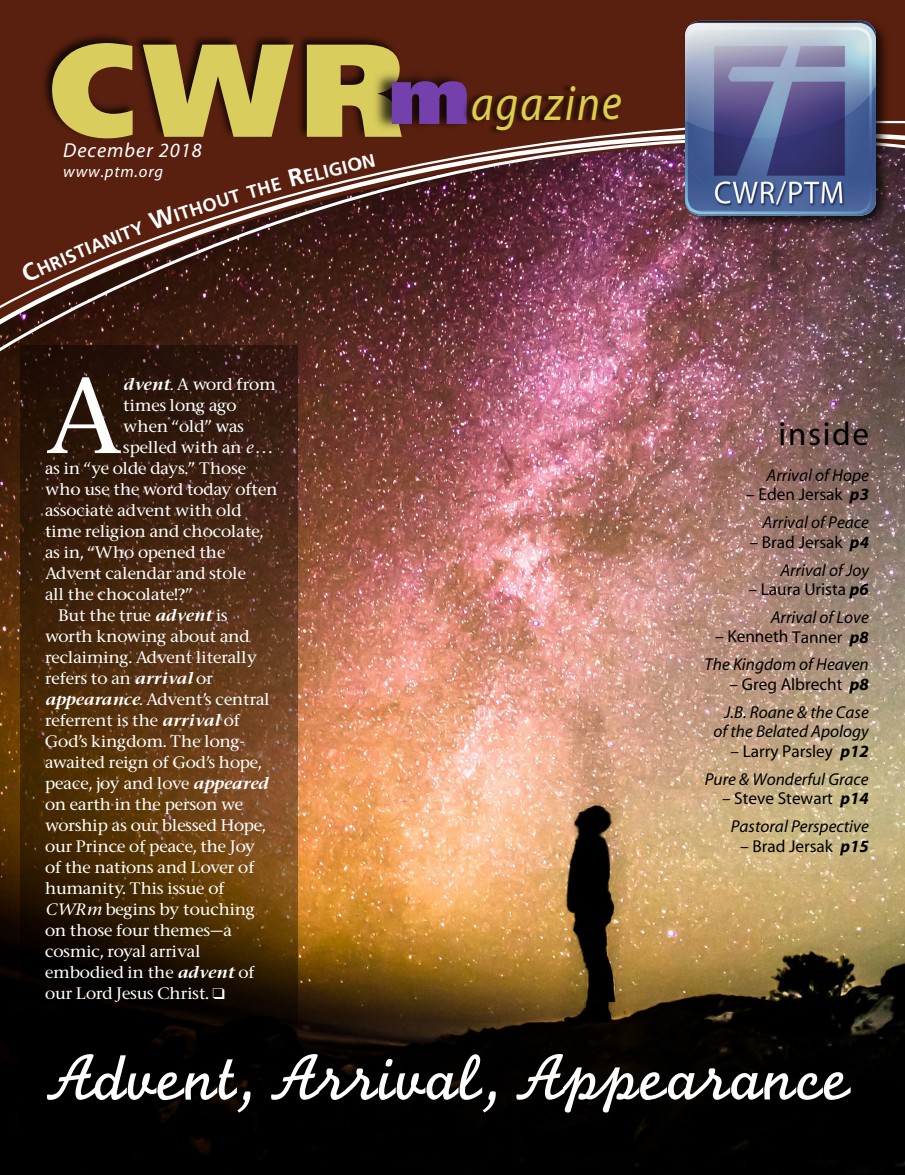
<style>
.page{position:relative;width:905px;height:1175px;background:#fff}
.page>*{position:absolute;margin:0;border:0;box-sizing:border-box;transform-origin:0 0}
.t1{font:900 132px "Frutiger";color:#d9cd5d}
.t2{font:500 100.95px "Stone Serif";color:#fefefe;scale:1.05 1}
.t3{font:67.5px "J Cfg";color:#fefefe}
.t4{font:italic 49.5px "Myriad";letter-spacing:.045em;color:#dccf4c;scale:.87 1}
.t5{font:33px "Myriad";letter-spacing:.05em;color:#000}
.t6{font:italic 20.25px "Myriad";letter-spacing:.05em;color:#fff}
.t7{font:700 18.3px "Frutiger";color:#fefefe}
.t8{font:italic 17.25px/27.9px "Myriad";color:#000;text-align:right}
.t9{font:17.25px "Myriad";color:#000}
.t10{font:italic 16.5px "Myriad";letter-spacing:.05em;color:#fff}
.t11{font:500 15.75px "Stone Serif";color:#fefefe;scale:1.05 1}
.s1{font-family:"Frutiger";font-weight:900;font-style:normal;font-size:132px;color:#d9cd5d}
.s2{font-family:"Frutiger";font-weight:900;font-style:normal;font-size:80.25px;color:#7340ac}
.s3{font-family:"Stone Serif Semi Boold";font-weight:400;font-style:italic}
.s4{font-style:italic}
.s5{font-style:normal}
.s6{font-weight:700}
.s7{font-weight:700;font-style:italic}
</style>
<div class="page">
<img style="left:0;top:361px;width:904px;height:813px">
<div style="left:20px;top:345px;width:277px;height:679px;background:#000;opacity:.38"></div>
<div style="left:0;top:0;width:904px;height:82px;background:#59200f"></div>
<img style="left:0;top:82px;width:904px;height:279px">
<img style="left:0;top:95px;width:904px;height:239px">
<img style="left:15px;top:4px;width:449px;height:179px">
<img style="left:359px;top:46px;width:161px;height:147px">
<img style="left:421px;top:69px;width:218px;height:94px">
<img style="left:678px;top:14px;width:216px;height:221px">
<img style="left:685px;top:21px;width:190px;height:194px;border-radius:15px">
<svg style="left:20px;top:177px;width:261px;height:106px;background:#5b2e20"></svg>
<svg style="left:288px;top:167px;width:17px;height:20px"></svg>
<svg style="left:342px;top:154px;width:33px;height:19px"></svg>
<h1 class="t1" style="left:50px;top:10px;width:243px">CW</h1>
<p class="t10" style="left:63px;top:163px;width:101px">www.ptm.org</p>
<p class="t6" style="left:63px;top:140px;width:140px">December 2018</p>
<h3 class="t4" style="left:301px;top:78px;width:370px"><span class="s1">R</span><span class="s2">m</span>agazine</h3>
<p class="t7" style="left:301px;top:167px;width:40px;rotate:-14deg">ELIG</p>
<h2 class="t2" style="left:45px;top:359px;width:76px">A</h2>
<p class="t11" style="left:123px;top:375px;width:147px"><span class="s3">dvent.</span> A word from</p>
<p class="t11" style="left:123px;top:396px;width:109px">times long ago</p>
<p class="t11" style="left:123px;top:417px;width:116px">when “old” was</p>
<p class="t11" style="left:123px;top:438px;width:143px">spelled with an <span class="s4">e</span> . . .</p>
<p class="t11" style="left:45px;top:459px;width:193px">as in “ye olde days.” Those</p>
<p class="t11" style="left:45px;top:480px;width:223px">who use the word today often</p>
<p class="t11" style="left:45px;top:501px;width:189px">associate advent with old</p>
<p class="t11" style="left:45px;top:522px;width:209px">time religion and chocolate,</p>
<p class="t11" style="left:45px;top:543px;width:173px">as in, “Who opened the</p>
<p class="t11" style="left:45px;top:564px;width:193px">Advent calendar and stole</p>
<p class="t11" style="left:45px;top:585px;width:142px">all the chocolate!?”</p>
<p class="t11" style="left:59px;top:606px;width:163px">But the true <span class="s3">advent</span> is</p>
<p class="t11" style="left:45px;top:627px;width:196px">worth knowing about and</p>
<p class="t11" style="left:45px;top:648px;width:203px">reclaiming. Advent literally</p>
<p class="t11" style="left:45px;top:669px;width:161px">refers to an <span class="s3">arrival</span> or</p>
<p class="t11" style="left:45px;top:690px;width:216px"><span class="s3">appearance.</span> Advent’s central</p>
<p class="t11" style="left:45px;top:711px;width:187px">referrent is the <span class="s3">arrival</span> of</p>
<p class="t11" style="left:45px;top:732px;width:191px">God’s kingdom. The long-</p>
<p class="t11" style="left:45px;top:753px;width:208px">awaited reign of God’s hope,</p>
<p class="t11" style="left:45px;top:774px;width:214px">peace, joy and love <span class="s3">appeared</span></p>
<p class="t11" style="left:45px;top:795px;width:190px">on earth in the person we</p>
<p class="t11" style="left:45px;top:816px;width:212px">worship as our blessed Hope,</p>
<p class="t11" style="left:45px;top:837px;width:202px">our Prince of peace, the Joy</p>
<p class="t11" style="left:45px;top:858px;width:201px">of the nations and Lover of</p>
<p class="t11" style="left:45px;top:879px;width:172px">humanity. This issue of</p>
<p class="t11" style="left:45px;top:900px;width:201px"><span class="s4">CWRm</span> begins by touching</p>
<p class="t11" style="left:45px;top:921px;width:179px">on those four themes—a</p>
<p class="t11" style="left:45px;top:942px;width:150px">cosmic, royal arrival</p>
<p class="t11" style="left:45px;top:963px;width:201px">embodied in the <span class="s3">advent</span> of</p>
<p class="t11" style="left:45px;top:984px;width:173px">our Lord Jesus Christ. ❑</p>
<h3 class="t5" style="left:778px;top:418px;width:92px">inside</h3>
<p class="t8" style="left:766px;top:461px;width:104px">Arrival of Hope</p>
<p class="t8" style="left:746px;top:481px;width:124px"><span class="s5">– Eden Jersak</span> <span class="s6">p3<br></span>Arrival of Peace</p>
<p class="t8" style="left:749px;top:528px;width:121px"><span class="s5">– Brad Jersak</span> <span class="s6">p4<br></span>Arrival of Joy</p>
<p class="t8" style="left:748px;top:576px;width:122px"><span class="s5">– Laura Urista</span> <span class="s6">p6<br></span>Arrival of Love</p>
<p class="t8" style="left:704px;top:623px;width:166px"><span class="s5">– Kenneth Tanner</span> <span class="s6">p8<br></span>The Kingdom of Heaven</p>
<p class="t8" style="left:724px;top:671px;width:146px;text-align:center"><span class="s5">– Greg Albrecht</span> <span class="s6">p8<br></span>J.B. Roane &amp; the Case</p>
<p class="t8" style="left:713px;top:718px;width:157px">of the Belated Apology</p>
<p class="t8" style="left:704px;top:738px;width:165px"><span class="s5">– Larry Parsley</span> <span class="s6">p12<br></span>Pure &amp; Wonderful Grace</p>
<p class="t8" style="left:722px;top:785px;width:148px;text-align:center"><span class="s5">– Steve Stewart</span> <span class="s6">p14<br></span>Pastoral Perspective</p>
<p class="t9" style="left:740px;top:837px;width:130px">– Brad Jersak <span class="s7">p15</span></p>
<h3 class="t3" style="left:45px;top:1045px;width:807px">Advent, Arrival, Appearance</h3>
</div>
